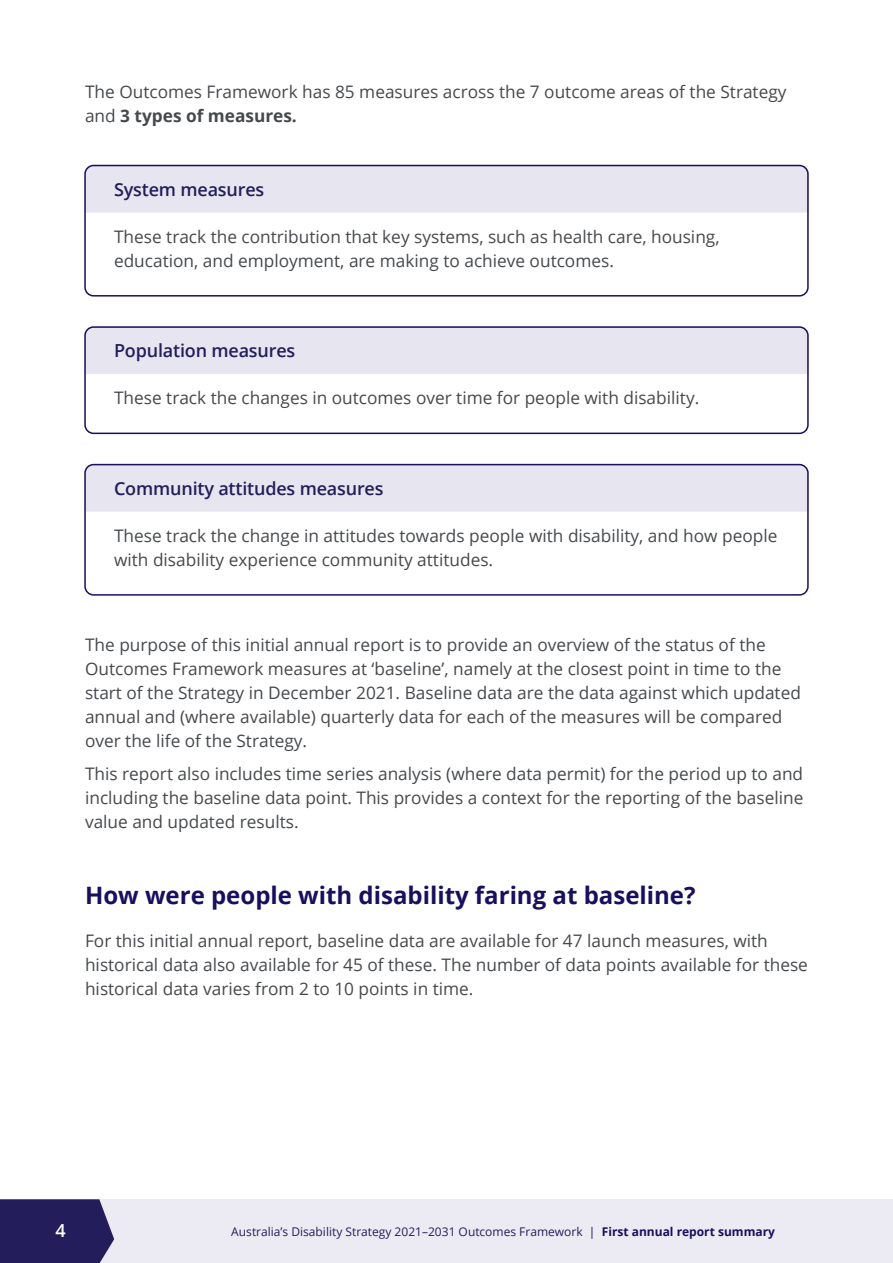
<style>
.page{position:relative;width:893px;height:1263px;background:#fff}
.page>*{position:absolute;margin:0;border:0;box-sizing:border-box;transform-origin:0 0}
.t1{font:700 24px "Open Sans";color:#180f5e}
.Measure_type_-_Headi{font:600 18px "Open Sans";letter-spacing:-.01em;color:#231e5b}
.t2{font:600 18px "Open Sans";color:#fff}
.Body_for_Summary_11{font:17.25px/24px "Open Sans";color:#46494c}
.t3{font:12px "Open Sans";color:#231e5b}
.s1{font-weight:700;color:#45494b}
.s2{font-weight:700}
.s3{color:#180f5e}
.s4{font-weight:700;color:#180f5e}
</style>
<div class="page">
<div style="left:85px;top:165px;width:723px;height:48px;background:#e7e6f0"></div>
<div style="left:84px;top:165px;width:725px;height:132px;border:2px solid #180f5e;border-radius:9px"></div>
<div style="left:87px;top:329px;width:719px;height:45px;background:#e7e6f0"></div>
<div style="left:84px;top:326px;width:725px;height:108px;border:2px solid #180f5e;border-radius:9px"></div>
<div style="left:85px;top:464px;width:723px;height:48px;background:#e7e6f0"></div>
<div style="left:84px;top:464px;width:725px;height:132px;border:2px solid #180f5e;border-radius:9px"></div>
<div style="left:0;top:1199px;width:893px;height:64px;background:#ecebf3"></div>
<svg style="left:0;top:1199px;width:114px;height:64px;background:#302b65"></svg>
<p class="Body_for_Summary_11" style="left:85px;top:80px;width:703px">The Outcomes Framework has 85 measures across the 7 outcome areas of the Strategy and <span class="s1">3 types of measures</span><span class="s2">.</span></p>
<p class="Measure_type_-_Headi" style="left:114px;top:177px;width:152px">System measures</p>
<p class="Body_for_Summary_11" style="left:114px;top:224px;width:607px">These track the contribution that key systems, such as health care, housing, education, and employment, are making to achieve outcomes.</p>
<p class="Measure_type_-_Headi" style="left:114px;top:338px;width:183px">Population measures</p>
<p class="Body_for_Summary_11" style="left:114px;top:386px;width:587px">These track the changes in outcomes over time for people with disability.</p>
<p class="Measure_type_-_Headi" style="left:114px;top:476px;width:271px">Community attitudes measures</p>
<p class="Body_for_Summary_11" style="left:114px;top:523px;width:665px">These track the change in attitudes towards people with disability, and how people with disability experience community attitudes.</p>
<p class="Body_for_Summary_11" style="left:85px;top:633px;width:717px">The purpose of this initial annual report is to provide an overview of the status of the Outcomes Framework measures at ‘baseline’, namely at the closest point in time to the start of the Strategy in December 2021. Baseline data are the data against which updated annual and (where available) quarterly data for each of the measures will be compared over the life of the Strategy.</p>
<p class="Body_for_Summary_11" style="left:85px;top:761px;width:720px;text-align:justify">This report also includes time series analysis (where data permit) for the period up to and including the baseline data point. This provides a context for the reporting of the baseline value and updated results.</p>
<h2 class="t1" style="left:85px;top:879px;width:612px">How were people with disability faring at baseline?</h2>
<p class="Body_for_Summary_11" style="left:85px;top:928px;width:724px">For this initial annual report, baseline data are available for 47 launch measures, with historical data also available for 45 of these. The number of data points available for these historical data varies from 2 to 10 points in time.</p>
<p class="t2" style="left:56px;top:1218px;width:12px">4</p>
<p class="t3" style="left:231px;top:1223px;width:545px">Australia’s Disability Strategy 2021–2031 Outcomes Framework <span class="s3">|</span> <span class="s4">First annual report summary</span></p>
</div>
